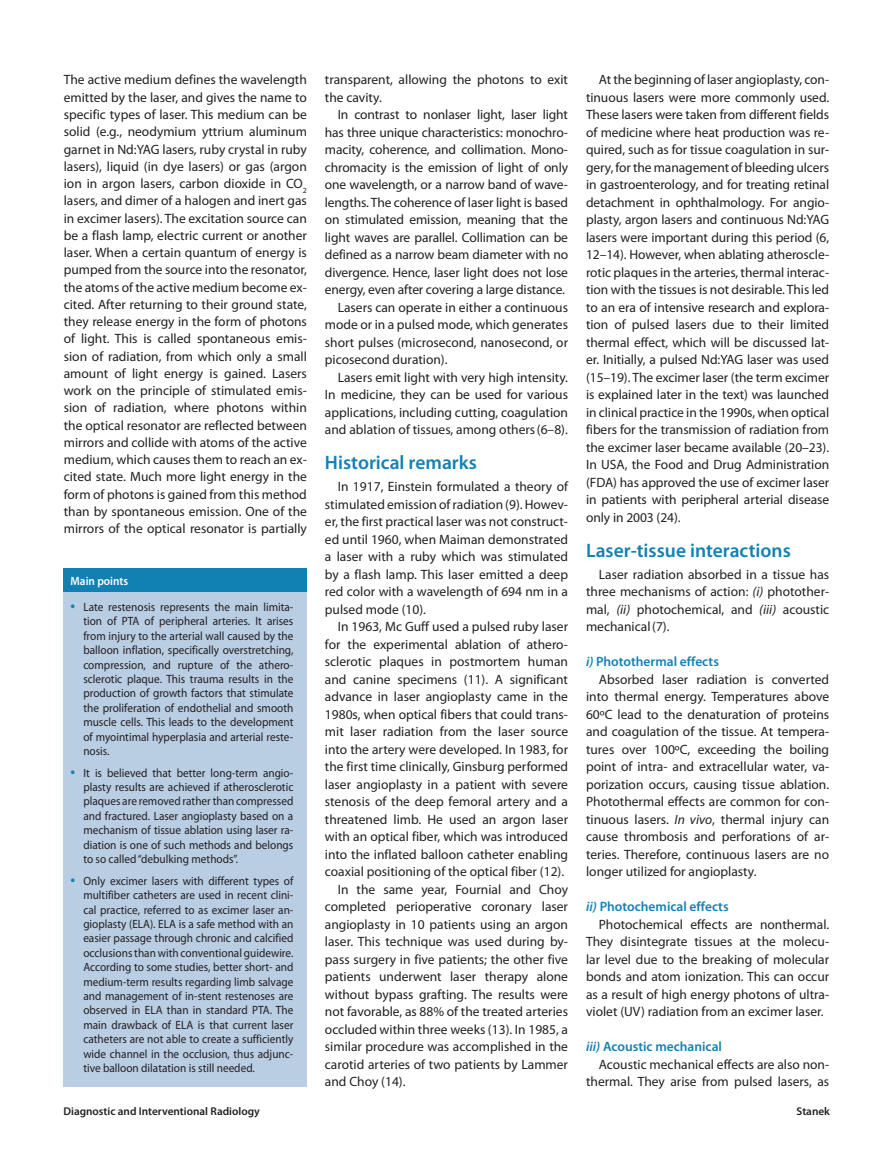
<style>
.page{position:relative;width:893px;height:1170px;background:#fff}
.page>*{position:absolute;margin:0;border:0;box-sizing:border-box;transform-origin:0 0}
.Normal__Web{font:600 19.5px "Myriad Pro";color:#1181b4}
.Normal__Web-2{font:13.5px/17.5px "Myriad Pro";color:#231f20;text-align:justify}
.Normal__Web-3{font:600 13.5px "Myriad Pro";color:#1181b4}
.t1{font:12px/14.4px "Myriad Pro";color:#231f20;text-align:justify;scale:.94 1}
.t2{font:600 12px "Myriad Pro";color:#fff;scale:.94 1}
.t3{font:600 11.25px "Myriad Pro";color:#231f20}
.s1{font-size:18px;color:#1181b4}
.s2{font-style:italic}
</style>
<div class="page">
<div style="left:64px;top:568px;width:243px;height:517px;background:#b9cde3"></div>
<div style="left:64px;top:568px;width:243px;height:23px;background:#1181b4"></div>
<p class="Normal__Web-2" style="left:64px;top:71px;width:245px">The active medium defines the wavelength emitted by the laser, and gives the name to specific types of laser. This medium can be solid (e.g., neodymium yttrium aluminum garnet in Nd:YAG lasers, ruby crystal in ruby lasers), liquid (in dye lasers) or gas (argon ion in argon lasers, carbon dioxide in CO<sub>2 </sub>lasers, and dimer of a halogen and inert gas in excimer lasers). The excitation source can be a flash lamp, electric current or another laser. When a certain quantum of energy is pumped from the source into the resonator, the atoms of the active medium become ex&shy;cited. After returning to their ground state, they release energy in the form of photons of light. This is called spontaneous emis&shy;sion of radiation, from which only a small amount of light energy is gained. Lasers work on the principle of stimulated emis&shy;sion of radiation, where photons within the optical resonator are reflected between mirrors and collide with atoms of the active medium, which causes them to reach an ex&shy;cited state. Much more light energy in the form of photons is gained from this method than by spontaneous emission. One of the mirrors of the optical resonator is partially</p>
<p class="Normal__Web-2" style="left:325px;top:71px;width:245px">transparent, allowing the photons to exit the cavity.</p>
<p class="Normal__Web-2" style="left:325px;top:106px;width:245px;text-indent:13px">In contrast to nonlaser light, laser light has three unique characteristics: monochro&shy;macity, coherence, and collimation. Mono&shy;chromacity is the emission of light of only one wavelength, or a narrow band of wave&shy;lengths. The coherence of laser light is based on stimulated emission, meaning that the light waves are parallel. Collimation can be defined as a narrow beam diameter with no divergence. Hence, laser light does not lose energy, even after covering a large distance.</p>
<p class="Normal__Web-2" style="left:325px;top:298px;width:245px;text-indent:13px">Lasers can operate in either a continuous mode or in a pulsed mode, which generates short pulses (microsecond, nanosecond, or picosecond duration).</p>
<p class="Normal__Web-2" style="left:325px;top:368px;width:245px;text-indent:13px">Lasers emit light with very high intensity.<br>In medicine, they can be used for various applications, including cutting, coagulation and ablation of tissues, among others(6–8).</p>
<p class="Normal__Web" style="left:325px;top:450px;width:153px">Historical remarks</p>
<p class="Normal__Web-2" style="left:325px;top:477px;width:245px;text-indent:13px">In 1917, Einstein formulated a theory of stimulated emission of radiation (9). Howev&shy;er, the first practical laser was not construct&shy;ed until 1960, when Maiman demonstrated a laser with a ruby which was stimulated by a flash lamp. This laser emitted a deep red color with a wavelength of 694 nm in a pulsed mode (10).</p>
<p class="Normal__Web-2" style="left:325px;top:617px;width:245px;text-indent:13px">In 1963, Mc Guff used a pulsed ruby laser for the experimental ablation of athero&shy;sclerotic plaques in postmortem human and canine specimens (11). A significant advance in laser angioplasty came in the 1980s, when optical fibers that could trans&shy;mit laser radiation from the laser source into the artery were developed. In 1983, for the first time clinically, Ginsburg performed laser angioplasty in a patient with severe stenosis of the deep femoral artery and a threatened limb. He used an argon laser with an optical fiber, which was introduced into the inflated balloon catheter enabling coaxial positioning of the optical fiber (12).</p>
<p class="Normal__Web-2" style="left:325px;top:880px;width:245px;text-indent:13px">In the same year, Fournial and Choy completed perioperative coronary laser angioplasty in 10 patients using an argon laser. This technique was used during by&shy;pass surgery in five patients; the other five patients underwent laser therapy alone without bypass grafting. The results were not favorable, as 88% of the treated arteries occluded within three weeks (13). In 1985, a similar procedure was accomplished in the carotid arteries of two patients by Lammer and Choy (14).</p>
<p class="t2" style="left:71px;top:573px;width:63px">Main points</p>
<p class="t1" style="left:83px;top:599px;width:225px;text-indent:-13px"><span class="s1">•</span> Late restenosis represents the main limita&shy;tion of PTA of peripheral arteries. It arises from injury to the arterial wall caused by the balloon inflation, specifically overstretching, compression, and rupture of the athero&shy;sclerotic plaque. This trauma results in the production of growth factors that stimulate the proliferation of endothelial and smooth muscle cells. This leads to the development of myointimal hyperplasia and arterial reste&shy;nosis.</p>
<p class="t1" style="left:83px;top:765px;width:225px;text-indent:-13px"><span class="s1">•</span> It is believed that better long-term angio&shy;plasty results are achieved if atherosclerotic plaques are removed rather than compressed and fractured. Laser angioplasty based on a mechanism of tissue ablation using laser ra&shy;diation is one of such methods and belongs to so called “debulking methods”.</p>
<p class="t1" style="left:83px;top:873px;width:225px;text-indent:-13px"><span class="s1">•</span> Only excimer lasers with different types of multifiber catheters are used in recent clini&shy;cal practice, referred to as excimer laser an&shy;gioplasty (ELA). ELA is a safe method with an easier passage through chronic and calcified occlusions than with conventional guidewire.<br>According to some studies, better short- and medium-term results regarding limb salvage and management of in-stent restenoses are observed in ELA than in standard PTA. The main drawback of ELA is that current laser catheters are not able to create a sufficiently wide channel in the occlusion, thus adjunc&shy;tive balloon dilatation is still needed.</p>
<p class="Normal__Web-2" style="left:586px;top:71px;width:245px;text-indent:13px">At the beginning of laser angioplasty, con&shy;tinuous lasers were more commonly used.<br>These lasers were taken from different fields of medicine where heat production was re&shy;quired, such as for tissue coagulation in sur&shy;gery, for the management of bleeding ulcers in gastroenterology, and for treating retinal detachment in ophthalmology. For angio&shy;plasty, argon lasers and continuous Nd:YAG lasers were important during this period (6, 12–14). However, when ablating atheroscle&shy;rotic plaques in the arteries, thermal interac&shy;tion with the tissues is not desirable. This led to an era of intensive research and explora&shy;tion of pulsed lasers due to their limited thermal effect, which will be discussed lat&shy;er. Initially, a pulsed Nd:YAG laser was used (15–19). The excimer laser (the term excimer is explained later in the text) was launched in clinical practice in the 1990s, when optical fibers for the transmission of radiation from the excimer laser became available (20–23).<br>In USA, the Food and Drug Administration (FDA) has approved the use of excimer laser in patients with peripheral arterial disease only in 2003 (24).</p>
<p class="Normal__Web" style="left:586px;top:538px;width:206px">Laser-tissue interactions</p>
<p class="Normal__Web-2" style="left:586px;top:565px;width:245px;text-indent:13px">Laser radiation absorbed in a tissue has three mechanisms of action: <span class="s2">(i)</span> photother&shy;mal, <span class="s2">(ii)</span> photochemical, and <span class="s2">(iii)</span> acoustic mechanical(7).</p>
<p class="Normal__Web-3" style="left:586px;top:653px;width:134px"><span class="s2">i)</span> Photothermal effects</p>
<p class="Normal__Web-2" style="left:586px;top:670px;width:245px;text-indent:13px">Absorbed laser radiation is converted into thermal energy. Temperatures above 60ºC lead to the denaturation of proteins and coagulation of the tissue. At tempera&shy;tures over 100ºC, exceeding the boiling point of intra- and extracellular water, va&shy;porization occurs, causing tissue ablation.<br>Photothermal effects are common for con&shy;tinuous lasers. <span class="s2">In vivo</span>, thermal injury can cause thrombosis and perforations of ar&shy;teries. Therefore, continuous lasers are no longer utilized for angioplasty.</p>
<p class="Normal__Web-3" style="left:586px;top:897px;width:144px"><span class="s2">ii)</span> Photochemical effects</p>
<p class="Normal__Web-2" style="left:586px;top:915px;width:245px;text-indent:13px">Photochemical effects are nonthermal.<br>They disintegrate tissues at the molecu&shy;lar level due to the breaking of molecular bonds and atom ionization. This can occur as a result of high energy photons of ultra&shy;violet (UV) radiation from an excimer laser.</p>
<p class="Normal__Web-3" style="left:586px;top:1037px;width:137px"><span class="s2">iii)</span> Acoustic mechanical</p>
<p class="Normal__Web-2" style="left:586px;top:1054px;width:245px;text-align:right">Acoustic mechanical effects are also non&shy;thermal. They arise from pulsed lasers, as</p>
<p class="t3" style="left:63px;top:1103px;width:198px">Diagnostic and Interventional Radiology</p>
<p class="t3" style="left:796px;top:1103px;width:35px">Stanek</p>
</div>
